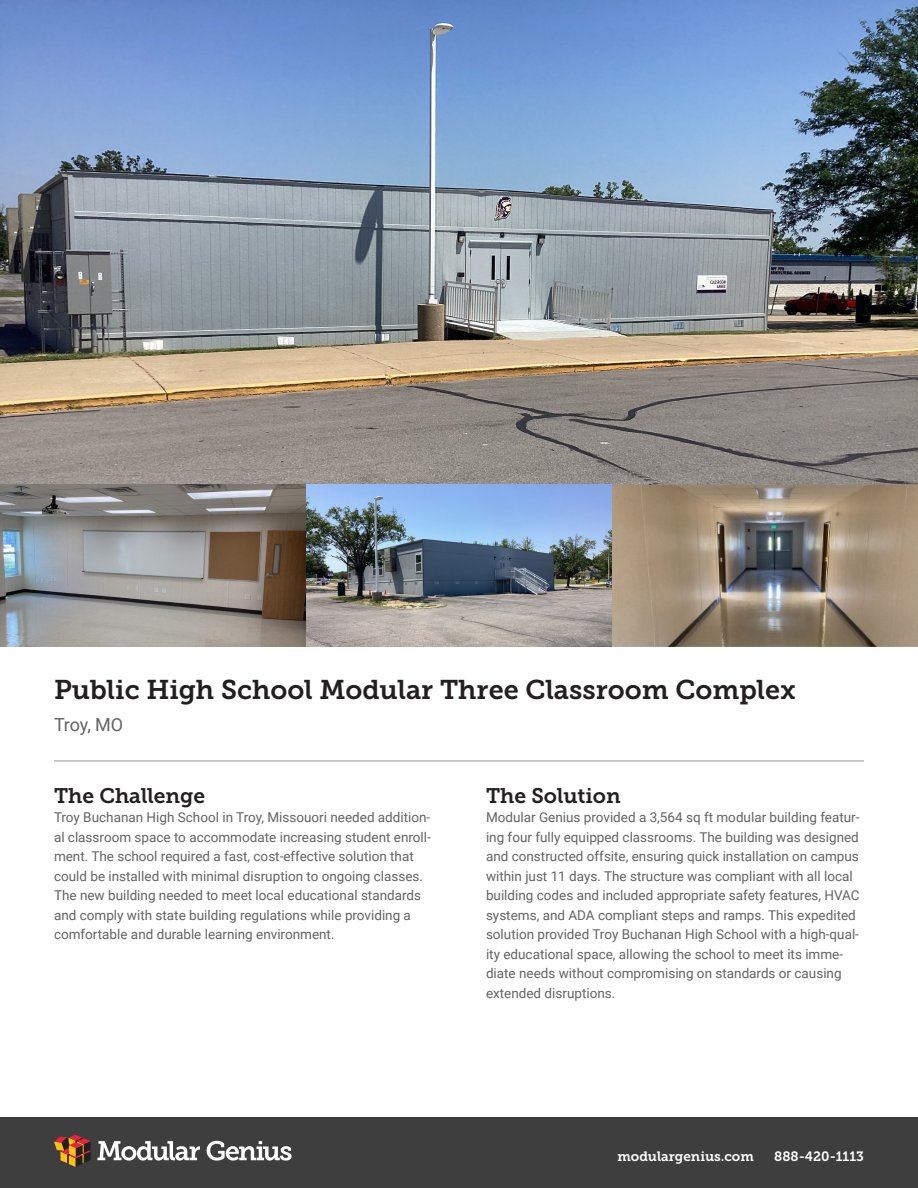
<style>
.page{position:relative;width:918px;height:1188px;background:#fff}
.page>*{position:absolute;margin:0;border:0;box-sizing:border-box;transform-origin:0 0}
.t1{font:27px "Museo Slab 700";color:#231f20}
.t2{font:21px "Museo Slab 700";color:#231f20}
.t3{font:18px "Roboto";letter-spacing:-.015em;color:#636366}
.t4{font:13.5px/19.5px "Roboto";color:#636366}
.t5{font:13.5px "Museo Slab 700";color:#fff}
</style>
<div class="page">
<img style="left:0;top:0;width:918px;height:647px">
<hr style="left:54px;top:761px;width:810px;height:1px;background:#939598">
<div style="left:0;top:1118px;width:918px;height:70px;background:#3e3e3f"></div>
<svg style="left:97px;top:1141px;width:103px;height:20px"></svg>
<svg style="left:207px;top:1141px;width:85px;height:20px"></svg>
<svg style="left:54px;top:1135px;width:37px;height:32px"></svg>
<p class="t1" style="left:54px;top:675px;width:744px">Public High School Modular Three Classroom Complex</p>
<p class="t3" style="left:54px;top:712px;width:71px">Troy, MO</p>
<p class="t2" style="left:54px;top:783px;width:153px">The Challenge</p>
<p class="t4" style="left:54px;top:807px;width:378px">Troy Buchanan High School in Troy, Missouori needed addition&shy;al classroom space to accommodate increasing student enroll&shy;ment. The school required a fast, cost-effective solution that could be installed with minimal disruption to ongoing classes.<br>The new building needed to meet local educational standards and comply with state building regulations while providing a comfortable and durable learning environment.</p>
<p class="t2" style="left:486px;top:783px;width:136px">The Solution</p>
<p class="t4" style="left:486px;top:807px;width:375px">Modular Genius provided a 3,564 sq ft modular building featur&shy;ing four fully equipped classrooms. The building was designed and constructed offsite, ensuring quick installation on campus within just 11 days. The structure was compliant with all local building codes and included appropriate safety features, HVAC systems, and ADA compliant steps and ramps. This expedited solution provided Troy Buchanan High School with a high-qual&shy;ity educational space, allowing the school to meet its imme&shy;diate needs without compromising on standards or causing extended disruptions.</p>
<p class="t5" style="left:617px;top:1149px;width:138px">modulargenius.com</p>
<p class="t5" style="left:774px;top:1149px;width:91px">888-420-1113</p>
</div>
